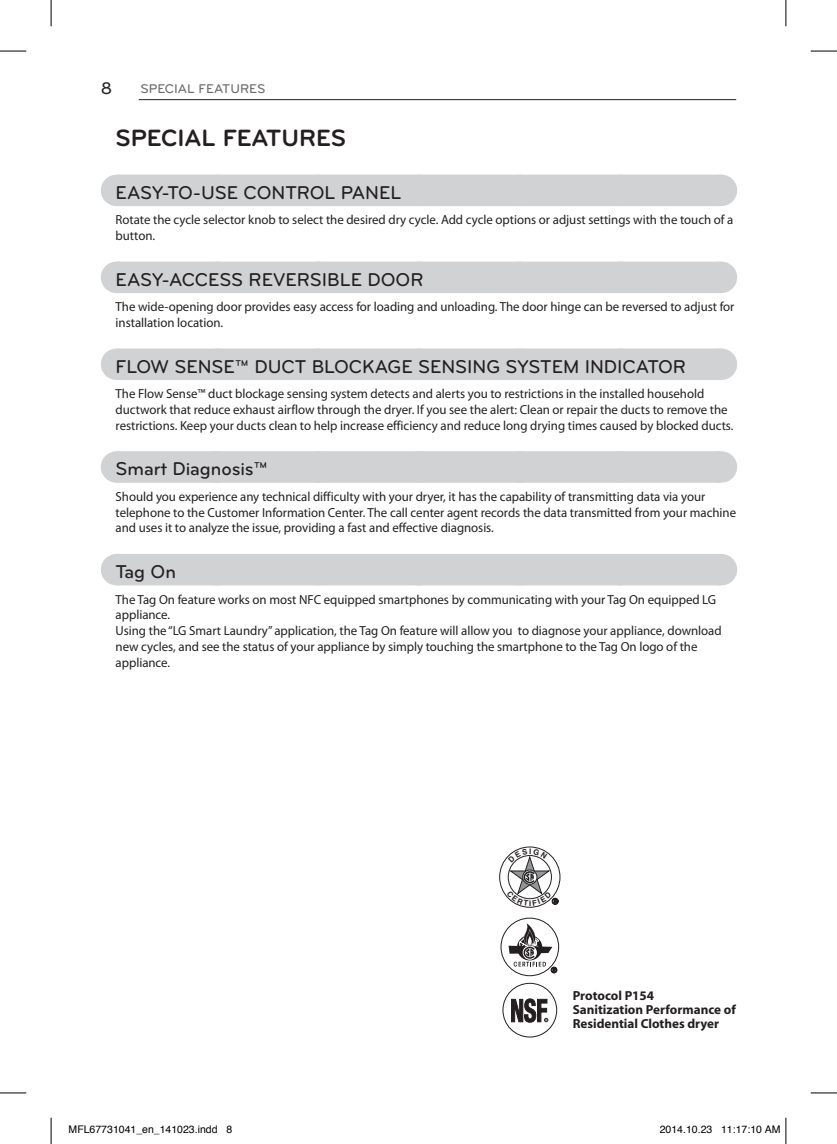
<style>
.page{position:relative;width:837px;height:1144px;background:#fff}
.page>*{position:absolute;margin:0;border:0;box-sizing:border-box;transform-origin:0 0}
.t1{font:700 24.5px "Bryant LG";color:#231f20}
.t2{font:500 19.25px "Bryant LG";letter-spacing:-.005em;color:#231f20}
.t3{font:500 17.5px "Bryant LG";color:#231f20}
.t4{font:13.12px/15.8px "Myriad Pro";letter-spacing:-.005em;color:#231f20}
.t5{font:700 13.12px/14px "Myriad";color:#231f20}
.t6{font:500 13.12px "Bryant LG";color:#6c6d70}
.t7{font:10.5px "Helvetica";color:#000}
</style>
<div class="page">
<hr style="left:139px;top:99px;width:597px;height:1px;background:#231f20">
<div style="left:116px;top:175px;width:604px;height:31px;background:#d1d2d4"></div>
<hr style="left:720px;top:175px;width:1px;height:31px;background:#d1d2d4">
<div style="left:116px;top:262px;width:604px;height:31px;background:#d1d2d4"></div>
<hr style="left:720px;top:262px;width:1px;height:31px;background:#d1d2d4">
<div style="left:116px;top:348px;width:604px;height:32px;background:#d1d2d4"></div>
<svg style="left:217px;top:348px;width:453px;height:1px"></svg>
<hr style="left:720px;top:348px;width:1px;height:32px;background:#d1d2d4">
<div style="left:116px;top:451px;width:604px;height:32px;background:#d1d2d4"></div>
<svg style="left:222px;top:482px;width:448px;height:1px"></svg>
<hr style="left:720px;top:451px;width:1px;height:32px;background:#d1d2d4">
<div style="left:116px;top:554px;width:604px;height:31px;background:#d1d2d4"></div>
<hr style="left:720px;top:554px;width:1px;height:31px;background:#d1d2d4">
<div style="left:502px;top:983px;width:54px;height:54px;border:1px solid #231f20;border-radius:50%"></div>
<svg style="left:511px;top:998px;width:37px;height:25px"></svg>
<svg style="left:499px;top:847px;width:61px;height:60px"></svg>
<div style="left:499px;top:846px;width:61px;height:62px;border:1px solid #231f20;border-radius:50%"></div>
<svg style="left:501px;top:918px;width:57px;height:58px"></svg>
<div style="left:500px;top:918px;width:59px;height:58px;border:1px solid #231f20;border-radius:50%"></div>
<svg style="left:508px;top:923px;width:49px;height:50px"></svg>
<svg style="left:0;top:51px;width:26px;height:1px"></svg>
<svg style="left:810px;top:51px;width:26px;height:1px"></svg>
<svg style="left:0;top:1092px;width:26px;height:1px"></svg>
<svg style="left:810px;top:1092px;width:26px;height:1px"></svg>
<svg style="left:51px;top:0;width:1px;height:26px"></svg>
<svg style="left:51px;top:1118px;width:1px;height:26px"></svg>
<svg style="left:785px;top:0;width:1px;height:26px"></svg>
<svg style="left:785px;top:1118px;width:1px;height:26px"></svg>
<svg style="left:506px;top:848px;width:52px;height:58px"></svg>
<h3 class="t3" style="left:101px;top:77px;width:13px">8</h3>
<p class="t6" style="left:140px;top:81px;width:126px">SPECIAL FEATUR ES</p>
<h1 class="t1" style="left:116px;top:123px;width:232px">SPECIAL FEATURES</h1>
<h2 class="t2" style="left:116px;top:181px;width:155px">Easy-to-U SE Cont</h2>
<h2 class="t2" style="left:297px;top:181px;width:68px">rol Panel</h2>
<p class="t4" style="left:116px;top:212px;width:619px">Rotate the cycle selector knob to select the desired dry cycle. Add cycle options or adjust settings with the touch of a button.</p>
<h2 class="t2" style="left:116px;top:267px;width:306px">EASY-ACCESS R EVERSI BLE DOOR</h2>
<p class="t4" style="left:116px;top:299px;width:620px">The wide-opening door provides easy access for loading and unloading. The door hinge can be reversed to adjust for installation location.</p>
<h2 class="t2" style="left:116px;top:354px;width:569px">FLOW SENSE™ DUCT BLOCKAGE SENSI NG SYSTEM I NDICATOR</h2>
<p class="t4" style="left:116px;top:386px;width:619px">The Flow Sense™ duct blockage sensing system detects and alerts you to restrictions in the installed household ductwork that reduce exhaust airflow through the dryer. If you see the alert: Clean or repair the ducts to remove the restrictions. Keep your ducts clean to help increase efficiency and reduce long drying times caused by blocked ducts.</p>
<h2 class="t2" style="left:116px;top:457px;width:153px">Smart Diagnosis™</h2>
<p class="t4" style="left:116px;top:488px;width:621px">Should you experience any technical difficulty with your dryer, it has the capability of transmitting data via your telephone to the Customer Information Center. The call center agent records the data transmitted from your machine and uses it to analyze the issue, providing a fast and effective diagnosis.</p>
<h2 class="t2" style="left:116px;top:560px;width:62px">Tag On</h2>
<p class="t4" style="left:116px;top:591px;width:607px">The Tag On feature works on most NFC equipped smartphones by communicating with your Tag On equipped LG appliance.<br>Using the “LG Smart Laundry” application, the Tag On feature will allow you to diagnose your appliance, download new cycles, and see the status of your appliance by simply touching the smartphone to the Tag On logo of the appliance.</p>
<p class="t5" style="left:572px;top:989px;width:164px">Protocol P154<br>Sanitization Performance of<br>Residential Clothes dryer</p>
<p class="t7" style="left:69px;top:1121px;width:165px">MFL67731041_en_141023.indd 8</p>
<p class="t7" style="left:659px;top:1121px;width:122px">2014.10.23 11:17:10 AM</p>
</div>
